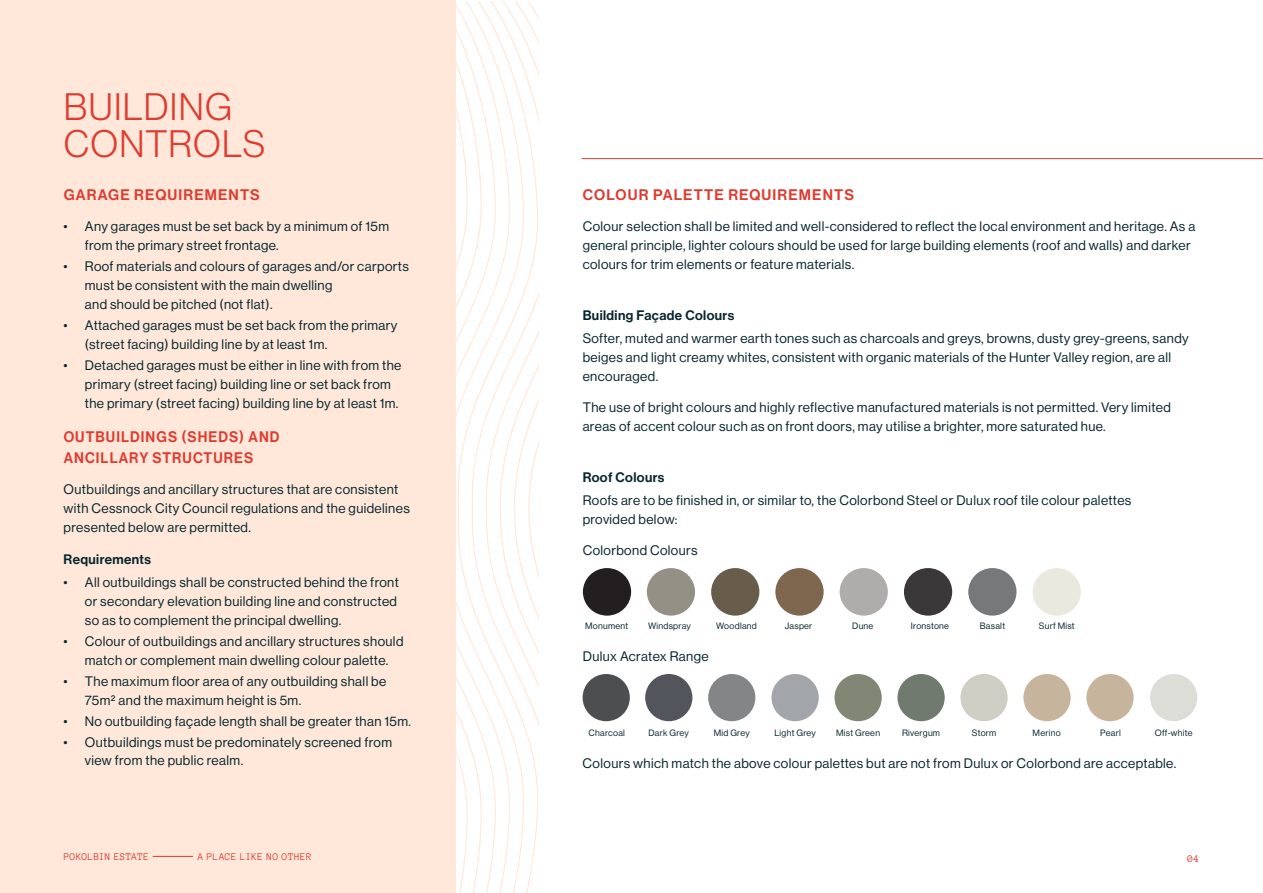
<style>
.page{position:relative;width:1263px;height:893px;background:#fff}
.page>*{position:absolute;margin:0;border:0;box-sizing:border-box;transform-origin:0 0}
.t1{font:37.5px/37.5px "N Haas Grotesk DS Pro 45 Lt";letter-spacing:.035em;color:#dd3c31}
.t2{font:15px "N Haas Grotesk DS Pro 65 Md";letter-spacing:.075em;color:#dd3c31}
.t3{font:15px/21px "N Haas Grotesk DS Pro 65 Md";letter-spacing:.075em;color:#dd3c31;scale:.95 1}
.t4{font:13.5px/18.9px "N Haas Grotesk DS Pro 55 Rg";letter-spacing:.03em;color:#08262e}
.t5{font:13.5px "N Haas Grotesk DS Pro 65 Md";letter-spacing:.03em;color:#08262e}
.t6{font:10.5px "Anonymous Pro";letter-spacing:.02em;color:#dd3c31}
.t7{font:9px "N Haas Grotesk DS Pro 55 Rg";letter-spacing:.03em;color:#08262e}
</style>
<div class="page">
<svg style="left:455px;top:1px;width:84px;height:892px"></svg>
<div style="left:0;top:0;width:455px;height:893px;background:#ffe8d9"></div>
<div style="left:583px;top:568px;width:48px;height:48px;background:#231f20;border-radius:50%"></div>
<div style="left:647px;top:568px;width:48px;height:48px;background:#959085;border-radius:50%"></div>
<div style="left:711px;top:568px;width:48px;height:48px;background:#685c4a;border-radius:50%"></div>
<div style="left:775px;top:568px;width:49px;height:48px;background:#7f674f;border-radius:50%"></div>
<div style="left:583px;top:674px;width:47px;height:47px;background:#4c4e50;border-radius:50%"></div>
<div style="left:645px;top:674px;width:47px;height:47px;background:#52565c;border-radius:50%"></div>
<div style="left:708px;top:674px;width:47px;height:47px;background:#848586;border-radius:50%"></div>
<div style="left:771px;top:674px;width:48px;height:47px;background:#a2a6ab;border-radius:50%"></div>
<div style="left:834px;top:674px;width:48px;height:47px;background:#828674;border-radius:50%"></div>
<div style="left:897px;top:674px;width:48px;height:47px;background:#717a6f;border-radius:50%"></div>
<div style="left:960px;top:674px;width:48px;height:47px;background:#cfcec4;border-radius:50%"></div>
<div style="left:1023px;top:674px;width:48px;height:47px;background:#c7b49c;border-radius:50%"></div>
<div style="left:1086px;top:674px;width:48px;height:47px;background:#c7b49c;border-radius:50%"></div>
<div style="left:1150px;top:674px;width:47px;height:47px;background:#ddddd8;border-radius:50%"></div>
<hr style="left:153px;top:856px;width:40px;height:1px;background:#dd3c31">
<hr style="left:582px;top:158px;width:681px;height:1px;background:#dd3c31">
<div style="left:840px;top:568px;width:48px;height:48px;background:#afacac;border-radius:50%"></div>
<div style="left:904px;top:568px;width:48px;height:48px;background:#3a3838;border-radius:50%"></div>
<div style="left:968px;top:568px;width:48px;height:48px;background:#77787a;border-radius:50%"></div>
<div style="left:1032px;top:568px;width:49px;height:48px;background:#eae9e0;border-radius:50%"></div>
<h1 class="t1" style="left:64px;top:88px;width:203px">BUILDING<br>CONTROLS</h1>
<p class="t2" style="left:64px;top:186px;width:198px">GARAGE REQUIREMENTS</p>
<p class="t4" style="left:85px;top:217px;width:306px;text-indent:-21px">• Any garages must be set back by a minimum of 15m from the primary street frontage.</p>
<p class="t4" style="left:85px;top:257px;width:325px;text-indent:-21px">• Roof materials and colours of garages and/or carports must be consistent with the main dwelling<br>and should be pitched (not flat).</p>
<p class="t4" style="left:85px;top:316px;width:314px;text-indent:-21px">• Attached garages must be set back from the primary (street facing) building line by at least 1m.</p>
<p class="t4" style="left:85px;top:356px;width:318px;text-indent:-21px">• Detached garages must be either in line with from the primary (street facing) building line or set back from the primary (street facing) building line by at least 1m.</p>
<p class="t3" style="left:64px;top:426px;width:229px">OUTBUILDINGS (SHEDS) AND<br>ANCILLARY STRUCTURES</p>
<p class="t4" style="left:64px;top:480px;width:348px">Outbuildings and ancillary structures that are consistent with Cessnock City Council regulations and the guidelines presented below are permitted.</p>
<p class="t5" style="left:64px;top:551px;width:89px">Requirements</p>
<p class="t4" style="left:85px;top:573px;width:315px;text-indent:-21px">• All outbuildings shall be constructed behind the front or secondary elevation building line and constructed so as to complement the principal dwelling.</p>
<p class="t4" style="left:64px;top:632px;width:341px;text-align:center">• Colour of outbuildings and ancillary structures should match or complement main dwelling colour palette.</p>
<p class="t4" style="left:85px;top:671px;width:303px;text-indent:-21px">• The maximum floor area of any outbuilding shall be<br>75m2 and the maximum height is 5m.</p>
<p class="t4" style="left:64px;top:711px;width:349px">• No outbuilding façade length shall be greater than 15m.</p>
<p class="t4" style="left:85px;top:732px;width:309px;text-indent:-21px">• Outbuildings must be predominately screened from view from the public realm.</p>
<p class="t6" style="left:64px;top:850px;width:87px">POKOLBIN ESTATE</p>
<p class="t6" style="left:198px;top:850px;width:115px">A PLACE LIKE NO OTHER</p>
<p class="t2" style="left:583px;top:186px;width:273px">COLOUR PALETTE REQUIREMENTS</p>
<p class="t4" style="left:583px;top:217px;width:614px">Colour selection shall be limited and well-considered to reflect the local environment and heritage. As a general principle, lighter colours should be used for large building elements (roof and walls) and darker colours for trim elements or feature materials.</p>
<p class="t5" style="left:583px;top:307px;width:153px">Building Façade Colours</p>
<p class="t4" style="left:583px;top:329px;width:608px">Softer, muted and warmer earth tones such as charcoals and greys, browns, dusty grey-greens, sandy beiges and light creamy whites, consistent with organic materials of the Hunter Valley region, are all encouraged.</p>
<p class="t4" style="left:583px;top:398px;width:590px">The use of bright colours and highly reflective manufactured materials is not permitted. Very limited areas of accent colour such as on front doors, may utilise a brighter, more saturated hue.</p>
<p class="t5" style="left:583px;top:469px;width:83px">Roof Colours</p>
<p class="t4" style="left:583px;top:491px;width:550px">Roofs are to be finished in, or similar to, the Colorbond Steel or Dulux roof tile colour palettes provided below:</p>
<p class="t4" style="left:583px;top:541px;width:117px">Colorbond Colours</p>
<p class="t7" style="left:585px;top:621px;width:45px">Monument</p>
<p class="t7" style="left:648px;top:621px;width:44px">Windspray</p>
<p class="t7" style="left:716px;top:621px;width:42px">Woodland</p>
<p class="t7" style="left:785px;top:621px;width:29px">Jasper</p>
<p class="t4" style="left:583px;top:647px;width:127px">Dulux Acratex Range</p>
<p class="t7" style="left:852px;top:621px;width:23px">Dune</p>
<p class="t7" style="left:911px;top:621px;width:40px">Ironstone</p>
<p class="t7" style="left:980px;top:621px;width:27px">Basalt</p>
<p class="t7" style="left:1039px;top:621px;width:37px">Surf Mist</p>
<p class="t7" style="left:588px;top:727px;width:38px">Charcoal</p>
<p class="t7" style="left:649px;top:727px;width:42px">Dark Grey</p>
<p class="t7" style="left:714px;top:727px;width:38px">Mid Grey</p>
<p class="t7" style="left:774px;top:727px;width:43px">Light Grey</p>
<p class="t7" style="left:836px;top:727px;width:45px">Mist Green</p>
<p class="t7" style="left:902px;top:727px;width:39px">Rivergum</p>
<p class="t7" style="left:972px;top:727px;width:26px">Storm</p>
<p class="t7" style="left:1032px;top:727px;width:30px">Merino</p>
<p class="t7" style="left:1100px;top:727px;width:22px">Pearl</p>
<p class="t7" style="left:1155px;top:727px;width:39px">Off-white</p>
<p class="t4" style="left:583px;top:754px;width:595px">Colours which match the above colour palettes but are not from Dulux or Colorbond are acceptable.</p>
<p class="t6" style="left:1187px;top:853px;width:13px">04</p>
</div>
